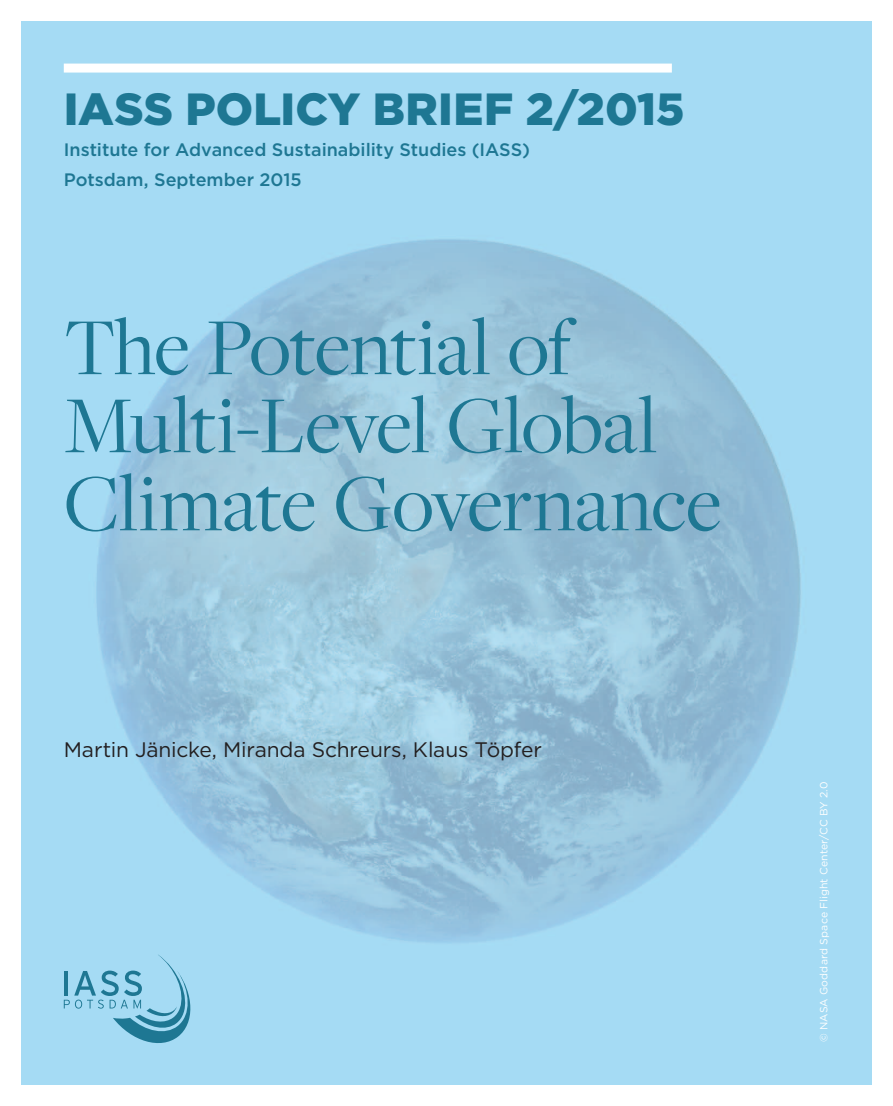
<style>
.page{position:relative;width:893px;height:1106px;background:#fff}
.page>*{position:absolute;margin:0;border:0;box-sizing:border-box;transform-origin:0 0}
.t1{font:84px/78px "Freight Disp Pro";letter-spacing:-.01em;color:#1e7793}
.t2{font:900 45px "Gotham";color:#1e7793}
.t3{font:21px "Gotham";letter-spacing:-.01em;color:#231f20}
.t4{font:500 18px/30px "Gotham";color:#1e7793}
.t5{font:10.5px "Gotham";letter-spacing:.015em;color:#fff}
</style>
<div class="page">
<img style="left:21px;top:21px;width:851px;height:1063px">
<div style="left:64px;top:64px;width:608px;height:9px;background:#fff"></div>
<svg style="left:64px;top:954px;width:126px;height:89px;background:#89c6df"></svg>
<h2 class="t2" style="left:64px;top:78px;width:622px">IASS POLICY BRIEF 2/2015</h2>
<p class="t4" style="left:64px;top:135px;width:468px">Institute for Advanced Sustainability Studies (IASS)<br>Potsdam, September 2015</p>
<h1 class="t1" style="left:64px;top:306px;width:659px">The Potential of<br>Multi-Level Global<br>Climate Governance</h1>
<p class="t3" style="left:64px;top:736px;width:480px">Martin Jänicke, Miranda Schreurs, Klaus Töpfer</p>
<p class="t5" style="left:817px;top:1042px;width:262px;rotate:-90deg">© NASA Goddard Space Flight Center/CC BY 2.0</p>
</div>
